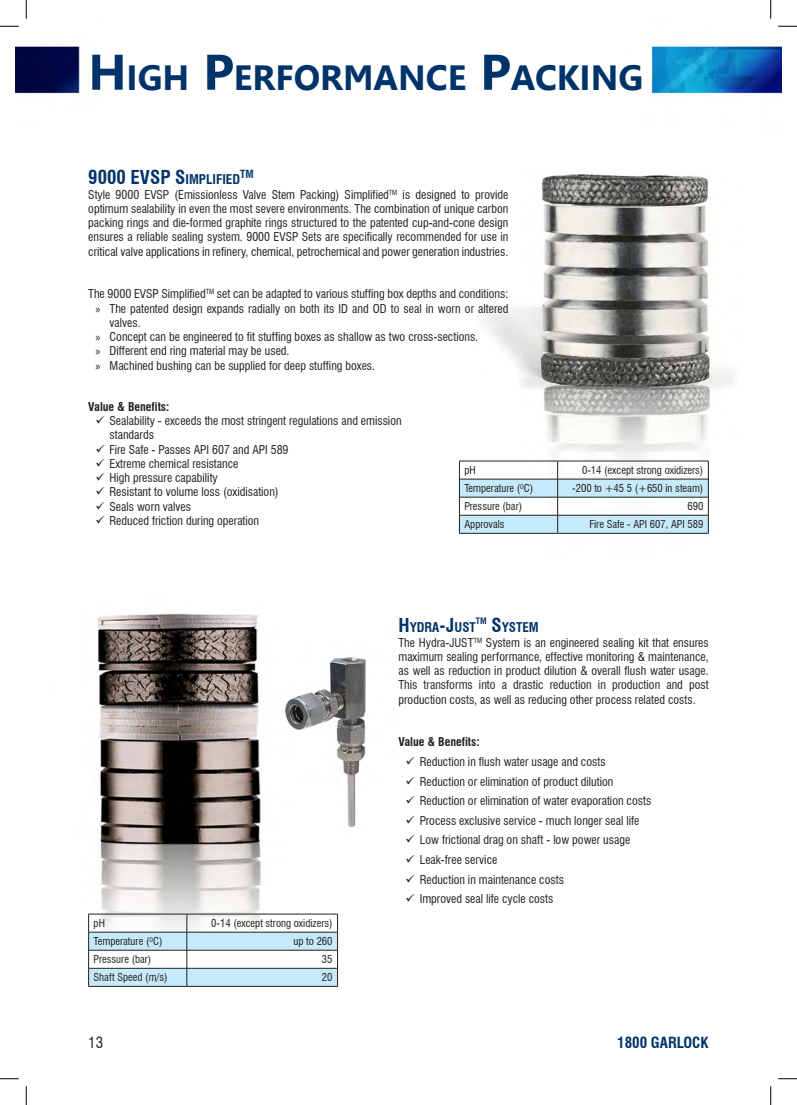
<style>
.page{position:relative;width:797px;height:1105px;background:#fff}
.page>*{position:absolute;margin:0;border:0;box-sizing:border-box;transform-origin:0 0}
.t1{font:700 35px "Gisha";color:#00336a}
.t2{font:700 condensed 18.75px "Swiss 721 BT";color:#003368}
.t3{font:700 condensed 15px "Swiss 721 BT";color:#00346a}
.t4{font:condensed 15px "Swiss 721 BT";color:#231f20}
.t5{font:700 condensed 13.12px "Swiss 721 BT";color:#003368}
.t6{font:condensed 11.88px/14.2px "Swiss 721 BT";color:#231f20;text-align:justify}
.t7{font:700 condensed 10.88px "Swiss 721 BT";color:#003368}
.t8{font:condensed 10.62px "Swiss 721 BT";color:#231f20}
.t9{font:700 condensed 8.75px "Swiss 721 BT";color:#003368}
.s1{font-size:50px}
.s2{font-size:13.12px}
.s3{font-family:"Myriad Pro";font-stretch:normal}
.s4{font-weight:700}
.s5{font-size:18.75px}
</style>
<div class="page">
<img style="left:16px;top:16px;width:765px;height:1073px">
<hr style="left:459px;top:533px;width:98px;height:1px;background:#231f20">
<hr style="left:557px;top:533px;width:151px;height:1px;background:#231f20">
<svg style="left:459px;top:461px;width:250px;height:72px"></svg>
<hr style="left:88px;top:986px;width:99px;height:1px;background:#231f20">
<hr style="left:187px;top:986px;width:151px;height:1px;background:#231f20">
<svg style="left:88px;top:914px;width:250px;height:72px"></svg>
<svg style="left:0;top:25px;width:19px;height:2px"></svg>
<svg style="left:778px;top:25px;width:19px;height:2px"></svg>
<svg style="left:0;top:1078px;width:19px;height:1px"></svg>
<svg style="left:778px;top:1078px;width:19px;height:1px"></svg>
<svg style="left:25px;top:0;width:2px;height:19px"></svg>
<svg style="left:25px;top:1086px;width:2px;height:19px"></svg>
<svg style="left:770px;top:0;width:1px;height:19px"></svg>
<svg style="left:770px;top:1086px;width:1px;height:19px"></svg>
<svg style="left:96px;top:416px;width:8px;height:8px"></svg>
<svg style="left:96px;top:444px;width:8px;height:8px"></svg>
<svg style="left:96px;top:459px;width:8px;height:7px"></svg>
<svg style="left:96px;top:473px;width:8px;height:8px"></svg>
<svg style="left:96px;top:487px;width:8px;height:8px"></svg>
<svg style="left:96px;top:501px;width:8px;height:8px"></svg>
<svg style="left:96px;top:516px;width:8px;height:7px"></svg>
<svg style="left:406px;top:757px;width:8px;height:8px"></svg>
<svg style="left:406px;top:776px;width:8px;height:8px"></svg>
<svg style="left:406px;top:796px;width:8px;height:8px"></svg>
<svg style="left:406px;top:815px;width:8px;height:8px"></svg>
<svg style="left:406px;top:835px;width:8px;height:8px"></svg>
<svg style="left:406px;top:855px;width:8px;height:7px"></svg>
<svg style="left:406px;top:874px;width:8px;height:8px"></svg>
<svg style="left:406px;top:894px;width:8px;height:8px"></svg>
<p class="t1" style="left:88px;top:57px;width:556px"><span class="s1">H</span>IGH <span class="s1">P</span>ERFORMANCE <span class="s1">P</span>ACKING</p>
<p class="t2" style="left:88px;top:166px;width:153px">9000 EVSP S<span class="s2">IMPLIFIED</span></p>
<p class="t7" style="left:240px;top:168px;width:15px">TM</p>
<p class="t6" style="left:88px;top:187px;width:421px">Style 9000 EVSP (Emissionless Valve Stem Packing) Simplified<sup>TM</sup> is designed to provide optimum sealability in even the most severe environments. The combination of unique carbon packing rings and die-formed graphite rings structured to the patented cup-and-cone design ensures a reliable sealing system. 9000 EVSP Sets are specifically recommended for use in critical valve applications in refinery, chemical, petrochemical and power generation industries.</p>
<p class="t6" style="left:88px;top:287px;width:421px">The 9000 EVSP Simplified<sup>TM</sup> set can be adapted to various stuffing box depths and conditions:</p>
<p class="t6" style="left:95px;top:301px;width:414px"><span class="s3">»</span> The patented design expands radially on both its ID and OD to seal in worn or altered</p>
<p class="t6" style="left:110px;top:315px;width:33px">valves.</p>
<p class="t6" style="left:95px;top:330px;width:384px"><span class="s3">»</span> Concept can be engineered to fit stuffing boxes as shallow as two cross-sections.</p>
<p class="t6" style="left:95px;top:344px;width:196px"><span class="s3">»</span> Different end ring material may be used.</p>
<p class="t6" style="left:95px;top:358px;width:281px"><span class="s3">»</span> Machined bushing can be supplied for deep stuffing boxes.</p>
<p class="t6" style="left:110px;top:399px;width:293px;text-align:left;text-indent:-21px"><span class="s4">Value &amp; Benefits:<br></span>Sealability - exceeds the most stringent regulations and emission standards<br>Fire Safe - Passes API 607 and API 589<br>Extreme chemical resistance<br>High pressure capability<br>Resistant to volume loss (oxidisation)<br>Seals worn valves<br>Reduced friction during operation</p>
<p class="t8" style="left:464px;top:464px;width:13px">pH</p>
<p class="t8" style="left:582px;top:464px;width:123px">0-14 (except strong oxidizers)</p>
<p class="t8" style="left:464px;top:482px;width:70px">Temperature (<sup>O</sup>C)</p>
<p class="t8" style="left:572px;top:482px;width:133px">-200 to +45 5 (+650 in steam)</p>
<p class="t8" style="left:464px;top:500px;width:59px">Pressure (bar)</p>
<p class="t8" style="left:687px;top:500px;width:17px">690</p>
<p class="t8" style="left:464px;top:518px;width:42px">Approvals</p>
<p class="t8" style="left:589px;top:518px;width:115px">Fire Safe - API 607, API 589</p>
<p class="t8" style="left:94px;top:917px;width:13px">pH</p>
<p class="t8" style="left:211px;top:917px;width:123px">0-14 (except strong oxidizers)</p>
<p class="t8" style="left:94px;top:935px;width:70px">Temperature (<sup>O</sup>C)</p>
<p class="t8" style="left:293px;top:935px;width:40px">up to 260</p>
<p class="t8" style="left:94px;top:953px;width:59px">Pressure (bar)</p>
<p class="t8" style="left:322px;top:953px;width:12px">35</p>
<p class="t8" style="left:94px;top:971px;width:76px">Shaft Speed (m/s)</p>
<p class="t8" style="left:322px;top:971px;width:12px">20</p>
<p class="t5" style="left:398px;top:620px;width:79px"><span class="s5">H</span>YDRA<span class="s5">-J</span>UST</p>
<p class="t9" style="left:476px;top:615px;width:12px">TM</p>
<p class="t5" style="left:491px;top:620px;width:49px"><span class="s5">S</span>YSTEM</p>
<p class="t6" style="left:398px;top:635px;width:312px">The Hydra-JUST<sup>TM</sup> System is an engineered sealing kit that ensures maximum sealing performance, effective monitoring &amp; maintenance, as well as reduction in product dilution &amp; overall flush water usage.<br>This transforms into a drastic reduction in production and post production costs, as well as reducing other process related costs.</p>
<p class="t6" style="left:420px;top:732px;width:233px;line-height:19.6px;text-align:left;text-indent:-21px"><span class="s4">Value &amp; Benefits:<br></span>Reduction in flush water usage and costs Reduction or elimination of product dilution Reduction or elimination of water evaporation costs Process exclusive service - much longer seal life Low frictional drag on shaft - low power usage Leak-free service<br>Reduction in maintenance costs<br>Improved seal life cycle costs</p>
<p class="t4" style="left:88px;top:1033px;width:16px">13</p>
<p class="t3" style="left:617px;top:1033px;width:93px">1800 GARLOCK</p>
</div>
